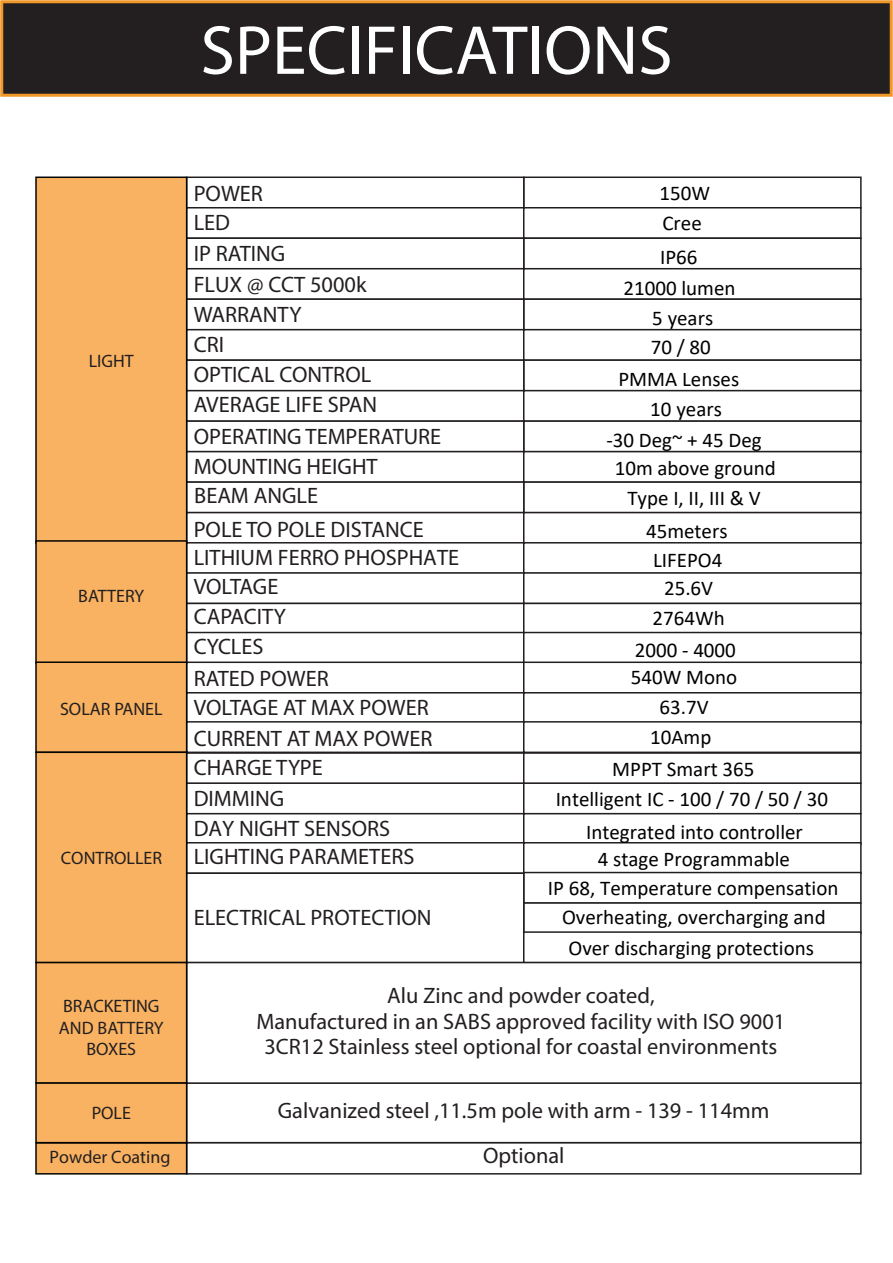
<style>
.page{position:relative;width:893px;height:1263px;background:#fff}
.page>*{position:absolute;margin:0;border:0;box-sizing:border-box;transform-origin:0 0}
.t1{font:69.9px "Myriad Pro";color:#fff}
.t2{font:22.35px/30.3px "Myriad Pro";color:#231f20}
.t3{font:21px/30.2px "Calibri";color:#000;text-align:center}
.t4{font:18px/21.6px "Myriad Pro";color:#231f20;text-align:center}
</style>
<div class="page">
<div style="left:2px;top:2px;width:889px;height:93px;background:#231f20"></div>
<div style="left:0;top:0;width:893px;height:97px;border:3px solid #f09728"></div>
<div style="left:523px;top:177px;width:339px;height:31px;background:#fff;border:2px solid #231f20"></div>
<div style="left:186px;top:177px;width:338px;height:31px;background:#fff;border:2px solid #231f20"></div>
<div style="left:186px;top:207px;width:338px;height:32px;background:#fff;border:2px solid #231f20"></div>
<div style="left:523px;top:207px;width:339px;height:32px;background:#fff;border:2px solid #231f20"></div>
<div style="left:523px;top:237px;width:339px;height:32px;background:#fff;border:2px solid #231f20"></div>
<div style="left:186px;top:237px;width:338px;height:32px;background:#fff;border:2px solid #231f20"></div>
<div style="left:186px;top:268px;width:338px;height:32px;background:#fff;border:2px solid #231f20"></div>
<div style="left:523px;top:268px;width:339px;height:32px;background:#fff;border:2px solid #231f20"></div>
<div style="left:523px;top:298px;width:339px;height:32px;background:#fff;border:2px solid #231f20"></div>
<div style="left:186px;top:298px;width:338px;height:32px;background:#fff;border:2px solid #231f20"></div>
<div style="left:186px;top:329px;width:338px;height:32px;background:#fff;border:2px solid #231f20"></div>
<div style="left:523px;top:329px;width:339px;height:32px;background:#fff;border:2px solid #231f20"></div>
<div style="left:523px;top:359px;width:339px;height:32px;background:#fff;border:2px solid #231f20"></div>
<div style="left:186px;top:359px;width:338px;height:32px;background:#fff;border:2px solid #231f20"></div>
<div style="left:186px;top:390px;width:338px;height:32px;background:#fff;border:2px solid #231f20"></div>
<div style="left:523px;top:390px;width:339px;height:32px;background:#fff;border:2px solid #231f20"></div>
<div style="left:523px;top:420px;width:339px;height:32px;background:#fff;border:2px solid #231f20"></div>
<div style="left:186px;top:420px;width:338px;height:32px;background:#fff;border:2px solid #231f20"></div>
<div style="left:186px;top:451px;width:338px;height:32px;background:#fff;border:2px solid #231f20"></div>
<div style="left:523px;top:451px;width:339px;height:32px;background:#fff;border:2px solid #231f20"></div>
<div style="left:523px;top:481px;width:339px;height:32px;background:#fff;border:2px solid #231f20"></div>
<div style="left:186px;top:481px;width:338px;height:32px;background:#fff;border:2px solid #231f20"></div>
<div style="left:186px;top:512px;width:338px;height:32px;background:#fff;border:2px solid #231f20"></div>
<div style="left:523px;top:512px;width:339px;height:32px;background:#fff;border:2px solid #231f20"></div>
<div style="left:186px;top:542px;width:338px;height:32px;background:#fff;border:2px solid #231f20"></div>
<div style="left:523px;top:542px;width:339px;height:32px;background:#fff;border:2px solid #231f20"></div>
<div style="left:186px;top:572px;width:338px;height:32px;background:#fff;border:2px solid #231f20"></div>
<div style="left:523px;top:572px;width:339px;height:32px;background:#fff;border:2px solid #231f20"></div>
<div style="left:186px;top:603px;width:338px;height:32px;background:#fff;border:2px solid #231f20"></div>
<div style="left:523px;top:603px;width:339px;height:32px;background:#fff;border:2px solid #231f20"></div>
<div style="left:186px;top:632px;width:338px;height:32px;background:#fff;border:2px solid #231f20"></div>
<div style="left:523px;top:632px;width:339px;height:32px;background:#fff;border:2px solid #231f20"></div>
<div style="left:186px;top:661px;width:338px;height:32px;background:#fff;border:2px solid #231f20"></div>
<div style="left:523px;top:661px;width:339px;height:32px;background:#fff;border:2px solid #231f20"></div>
<div style="left:186px;top:692px;width:338px;height:32px;background:#fff;border:2px solid #231f20"></div>
<div style="left:523px;top:692px;width:339px;height:32px;background:#fff;border:2px solid #231f20"></div>
<div style="left:186px;top:721px;width:338px;height:32px;background:#fff;border:2px solid #231f20"></div>
<div style="left:523px;top:721px;width:339px;height:32px;background:#fff;border:2px solid #231f20"></div>
<div style="left:186px;top:752px;width:338px;height:32px;background:#fff;border:2px solid #231f20"></div>
<div style="left:523px;top:752px;width:339px;height:32px;background:#fff;border:2px solid #231f20"></div>
<div style="left:186px;top:782px;width:338px;height:32px;background:#fff;border:2px solid #231f20"></div>
<div style="left:523px;top:782px;width:339px;height:32px;background:#fff;border:2px solid #231f20"></div>
<div style="left:186px;top:813px;width:338px;height:32px;background:#fff;border:2px solid #231f20"></div>
<div style="left:523px;top:813px;width:339px;height:32px;background:#fff;border:2px solid #231f20"></div>
<div style="left:186px;top:842px;width:338px;height:32px;background:#fff;border:2px solid #231f20"></div>
<div style="left:523px;top:842px;width:339px;height:32px;background:#fff;border:2px solid #231f20"></div>
<div style="left:523px;top:872px;width:339px;height:32px;background:#fff;border:2px solid #231f20"></div>
<div style="left:523px;top:902px;width:339px;height:32px;background:#fff;border:2px solid #231f20"></div>
<div style="left:186px;top:872px;width:338px;height:91px;background:#fff;border:2px solid #231f20"></div>
<div style="left:523px;top:931px;width:339px;height:32px;background:#fff;border:2px solid #231f20"></div>
<div style="left:186px;top:1142px;width:676px;height:32px;background:#fff;border:2px solid #231f20"></div>
<div style="left:186px;top:1082px;width:676px;height:61px;background:#fff;border:2px solid #231f20"></div>
<div style="left:186px;top:962px;width:676px;height:122px;background:#fff;border:2px solid #231f20"></div>
<div style="left:35px;top:177px;width:152px;height:367px;background:#f9b261;border:2px solid #040503"></div>
<div style="left:35px;top:540px;width:152px;height:124px;background:#f9b261;border:2px solid #040503"></div>
<div style="left:35px;top:661px;width:152px;height:92px;background:#f9b261;border:2px solid #040503"></div>
<div style="left:35px;top:751px;width:152px;height:212px;background:#f9b261;border:2px solid #040503"></div>
<div style="left:35px;top:962px;width:152px;height:122px;background:#f9b261;border:2px solid #040503"></div>
<div style="left:35px;top:1082px;width:152px;height:61px;background:#f9b261;border:2px solid #040503"></div>
<div style="left:35px;top:1142px;width:152px;height:32px;background:#f9b261;border:2px solid #040503"></div>
<h1 class="t1" style="left:200px;top:7px;width:474px">SPECIFICATIONS</h1>
<p class="t4" style="left:89px;top:350px;width:47px">LIGHT</p>
<p class="t4" style="left:78px;top:585px;width:68px">BATTERY</p>
<p class="t4" style="left:60px;top:698px;width:104px">SOLAR PANEL</p>
<p class="t4" style="left:61px;top:847px;width:103px">CONTROLLER</p>
<p class="t4" style="left:59px;top:995px;width:106px">BRACKETING<br>AND BATTERY<br>BOXES</p>
<p class="t4" style="left:92px;top:1102px;width:41px">POLE</p>
<p class="t4" style="left:50px;top:1146px;width:122px">Powder Coating</p>
<p class="t2" style="left:194px;top:178px;width:249px">POWER<br>LED<br>IP RATING<br>FLUX @ CCT 5000k<br>WARRANTY<br>CRI<br>OPTICAL CONTROL<br>AVERAGE LIFE SPAN<br>OPERATING TEMPERATURE<br>MOUNTING HEIGHT<br>BEAM ANGLE</p>
<p class="t2" style="left:194px;top:514px;width:267px;line-height:29.2px">POLE TO POLE DISTANCE<br>LITHIUM FERRO PHOSPHATE<br>VOLTAGE<br>CAPACITY<br>CYCLES</p>
<p class="t2" style="left:194px;top:664px;width:240px;line-height:29.7px">RATED POWER<br>VOLTAGE AT MAX POWER<br>CURRENT AT MAX POWER<br>CHARGE TYPE<br>DIMMING<br>DAY NIGHT SENSORS<br>LIGHTING PARAMETERS</p>
<p class="t2" style="left:194px;top:902px;width:239px">ELECTRICAL PROTECTION</p>
<p class="t3" style="left:659px;top:177px;width:52px;text-align:left">150W<br>Cree</p>
<p class="t3" style="left:623px;top:241px;width:114px">IP66<br>21000 lumen<br>5 years<br>70 / 80</p>
<p class="t3" style="left:618px;top:363px;width:122px">PMMA Lenses</p>
<p class="t3" style="left:606px;top:392px;width:157px;line-height:31.3px">10 years<br>-30 Deg~ + 45 Deg</p>
<p class="t3" style="left:615px;top:452px;width:163px">10m above ground</p>
<p class="t3" style="left:627px;top:482px;width:135px">Type I, II, III &amp; V</p>
<p class="t3" style="left:646px;top:515px;width:83px;line-height:29.7px">45meters<br>LIFEPO4</p>
<p class="t3" style="left:664px;top:572px;width:51px">25.6V</p>
<p class="t3" style="left:652px;top:602px;width:74px">2764Wh</p>
<p class="t3" style="left:635px;top:634px;width:103px">2000 - 4000</p>
<p class="t3" style="left:631px;top:661px;width:108px">540W Mono</p>
<p class="t3" style="left:659px;top:691px;width:51px">63.7V</p>
<p class="t3" style="left:650px;top:722px;width:63px">10Amp</p>
<p class="t3" style="left:556px;top:753px;width:274px;text-align:left;text-indent:57px">MPPT Smart 365<br>Intelligent IC - 100 / 70 / 50 / 30</p>
<p class="t3" style="left:548px;top:817px;width:292px;line-height:28.3px">Integrated into controller<br>4 stage Programmable<br>IP 68, Temperature compensation<br>Overheating, overcharging and</p>
<p class="t3" style="left:568px;top:932px;width:247px">Over discharging protections</p>
<p class="t2" style="left:256px;top:983px;width:530px;line-height:25.3px;text-align:center">Alu Zinc and powder coated,<br>Manufactured in an SABS approved facility with ISO 9001<br>3CR12 Stainless steel optional for coastal environments</p>
<p class="t2" style="left:278px;top:1088px;width:493px;line-height:44.7px;text-align:center">Galvanized steel ,11.5m pole with arm - 139 - 114mm<br>Optional</p>
</div>
